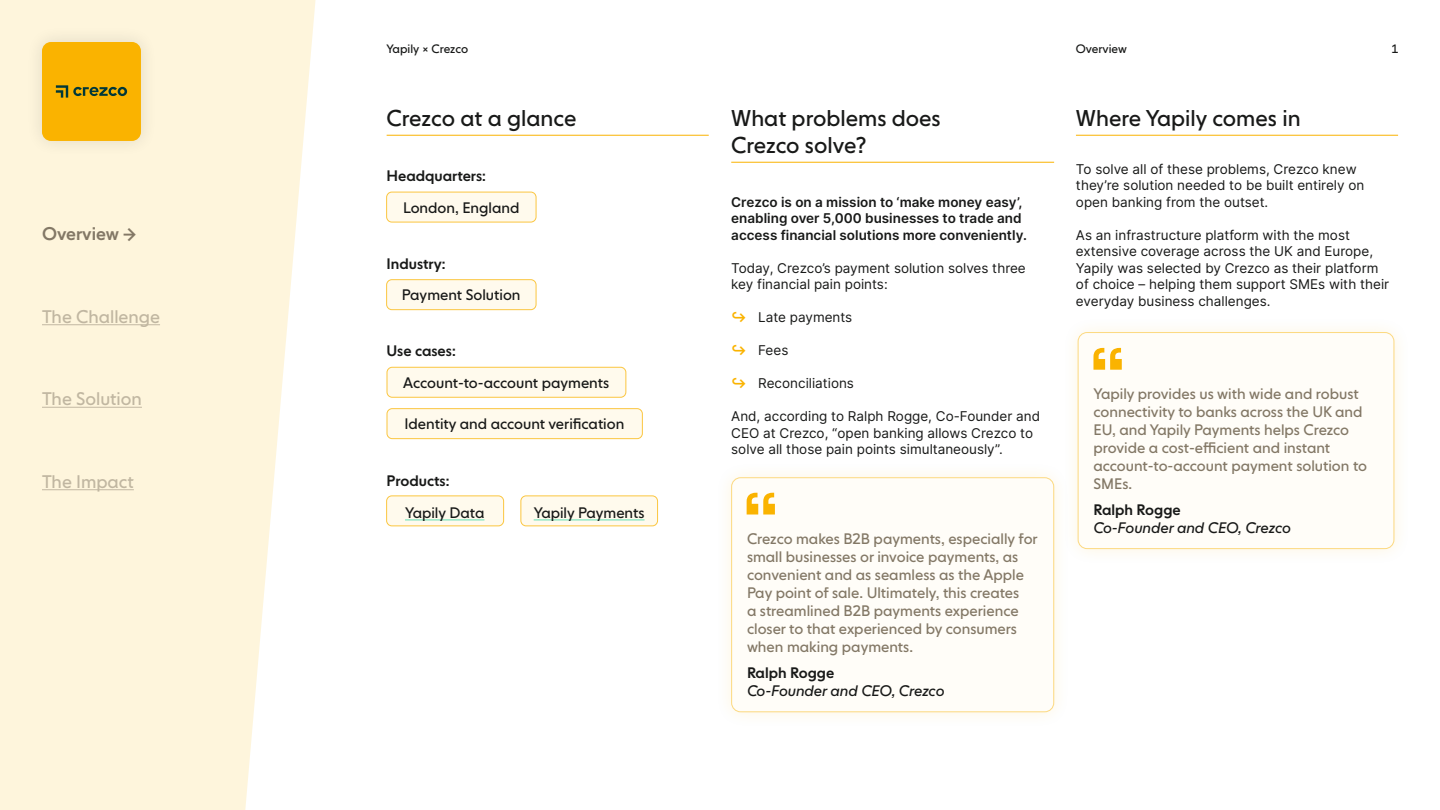
<style>
.page{position:relative;width:1440px;height:810px;background:#fff}
.page>*{position:absolute;margin:0;border:0;box-sizing:border-box;transform-origin:0 0}
.t1{font:22.5px/27px "NEXT Book";color:#181918}
.t2{font:18px "NEXT Book";color:#837866}
.t3{font:500 18px "NEXT Book";color:#837866}
.t4{font:15px/18px "NEXT Book";color:#837866}
.t5{font:15px "NEXT Book";color:#181918}
.t6{font:500 15px "NEXT Book";color:#181918}
.t7{font:italic 15px "NEXT Book";color:#181918}
.t8{font:13.5px/16.5px "Inter";color:#181918}
.t9{font:600 13.5px/16.5px "Inter";color:#181918}
.t10{font:12px "NEXT Book";color:#181918}
.s1{font-weight:700;color:#fab300}
</style>
<div class="page">
<hr style="left:387px;top:135px;width:322px;height:1px;background:#fab300">
<hr style="left:731px;top:162px;width:323px;height:1px;background:#fab300">
<div style="left:715px;top:461px;width:356px;height:268px;background:#fffdf8"></div>
<div style="left:731px;top:477px;width:323px;height:235px;border:1px solid #fcd980;border-radius:9px"></div>
<svg style="left:747px;top:493px;width:28px;height:22px"></svg>
<svg style="left:0;top:0;width:316px;height:810px;background:#fef6e0"></svg>
<div style="left:25px;top:25px;width:133px;height:133px;background:#fbf2d9"></div>
<div style="left:42px;top:42px;width:99px;height:99px;background:#fab300;border-radius:9px"></div>
<svg style="left:56px;top:85px;width:71px;height:13px"></svg>
<hr style="left:42px;top:324px;width:118px;height:1px;background:#837866">
<hr style="left:42px;top:407px;width:100px;height:1px;background:#837866">
<hr style="left:42px;top:489px;width:92px;height:1px;background:#837866">
<hr style="left:1076px;top:135px;width:322px;height:1px;background:#fab300">
<div style="left:1061px;top:316px;width:350px;height:250px;background:#fffdf8"></div>
<div style="left:1078px;top:332px;width:316px;height:217px;border:1px solid #fcd980;border-radius:9px"></div>
<svg style="left:1093px;top:348px;width:29px;height:22px"></svg>
<div style="left:387px;top:192px;width:149px;height:30px;background:#fffaed;border-radius:5px"></div>
<div style="left:386px;top:192px;width:150px;height:30px;border:1px solid #fbc640;border-radius:5px"></div>
<div style="left:387px;top:280px;width:149px;height:30px;background:#fffaed;border-radius:5px"></div>
<div style="left:386px;top:279px;width:150px;height:31px;border:1px solid #fbc640;border-radius:5px"></div>
<div style="left:387px;top:367px;width:239px;height:30px;background:#fffaed;border-radius:5px"></div>
<div style="left:387px;top:367px;width:239px;height:31px;border:1px solid #fbc640;border-radius:5px"></div>
<div style="left:387px;top:409px;width:255px;height:30px;background:#fffaed;border-radius:5px"></div>
<div style="left:387px;top:408px;width:256px;height:31px;border:1px solid #fbc640;border-radius:5px"></div>
<div style="left:387px;top:496px;width:117px;height:30px;background:#fffaed;border-radius:5px"></div>
<hr style="left:405px;top:520px;width:79px;height:1px;background:#63dfb3">
<div style="left:386px;top:496px;width:118px;height:30px;border:1px solid #fbc640;border-radius:5px"></div>
<div style="left:521px;top:496px;width:137px;height:30px;background:#fffaed;border-radius:5px"></div>
<hr style="left:534px;top:520px;width:111px;height:1px;background:#63dfb3">
<div style="left:520px;top:496px;width:138px;height:30px;border:1px solid #fbc640;border-radius:5px"></div>
<svg style="left:124px;top:228px;width:12px;height:14px"></svg>
<h2 class="t3" style="left:42px;top:223px;width:79px">Overview</h2>
<h2 class="t2" style="left:42px;top:305px;width:120px">The Challenge</h2>
<h2 class="t2" style="left:42px;top:388px;width:101px">The Solution</h2>
<h2 class="t2" style="left:42px;top:470px;width:93px">The Impact</h2>
<p class="t10" style="left:387px;top:42px;width:83px">Yapily × Crezco</p>
<p class="t10" style="left:1076px;top:42px;width:53px">Overview</p>
<p class="t10" style="left:1392px;top:42px;width:8px">1</p>
<h1 class="t1" style="left:387px;top:105px;width:191px">Crezco at a glance</h1>
<h1 class="t1" style="left:731px;top:105px;width:211px">What problems does<br>Crezco solve?</h1>
<p class="t6" style="left:387px;top:167px;width:101px">Headquarters:</p>
<p class="t5" style="left:403px;top:199px;width:118px">London, England</p>
<p class="t6" style="left:387px;top:254px;width:60px">Industry:</p>
<p class="t5" style="left:402px;top:286px;width:120px">Payment Solution</p>
<p class="t6" style="left:387px;top:342px;width:71px">Use cases:</p>
<p class="t5" style="left:403px;top:374px;width:207px">Account-to-account payments</p>
<p class="t5" style="left:405px;top:415px;width:221px">Identity and account verification</p>
<p class="t6" style="left:387px;top:472px;width:64px">Products:</p>
<p class="t5" style="left:405px;top:504px;width:81px">Yapily Data</p>
<p class="t5" style="left:534px;top:504px;width:112px">Yapily Payments</p>
<p class="t9" style="left:731px;top:193px;width:297px">Crezco is on a mission to ‘make money easy’, enabling over 5,000 businesses to trade and access financial solutions more conveniently.</p>
<p class="t8" style="left:731px;top:260px;width:296px">Today, Crezco’s payment solution solves three key financial pain points:</p>
<p class="t8" style="left:731px;top:309px;width:123px"><span class="s1">↪</span> Late payments</p>
<p class="t8" style="left:731px;top:342px;width:59px"><span class="s1">↪</span> Fees</p>
<p class="t8" style="left:731px;top:375px;width:124px"><span class="s1">↪</span> Reconciliations</p>
<p class="t8" style="left:731px;top:408px;width:310px">And, according to Ralph Rogge, Co-Founder and<br>CEO at Crezco, “open banking allows Crezco to solve all those pain points simultaneously”.</p>
<p class="t4" style="left:747px;top:530px;width:292px">Crezco makes B2B payments, especially for small businesses or invoice payments, as convenient and as seamless as the Apple Pay point of sale. Ultimately, this creates<br>a streamlined B2B payments experience closer to that experienced by consumers when making payments.</p>
<p class="t6" style="left:747px;top:664px;width:89px">Ralph Rogge</p>
<p class="t7" style="left:747px;top:682px;width:199px">Co-Founder and CEO, Crezco</p>
<h1 class="t1" style="left:1076px;top:105px;width:226px">Where Yapily comes in</h1>
<p class="t8" style="left:1076px;top:161px;width:290px">To solve all of these problems, Crezco knew they’re solution needed to be built entirely on open banking from the outset.</p>
<p class="t8" style="left:1076px;top:227px;width:315px">As an infrastructure platform with the most extensive coverage across the UK and Europe, Yapily was selected by Crezco as their platform of choice – helping them support SMEs with their everyday business challenges.</p>
<p class="t4" style="left:1093px;top:385px;width:275px">Yapily provides us with wide and robust connectivity to banks across the UK and EU, and Yapily Payments helps Crezco provide a cost-efficient and instant account-to-account payment solution to SMEs.</p>
<p class="t6" style="left:1093px;top:501px;width:89px">Ralph Rogge</p>
<p class="t7" style="left:1093px;top:519px;width:199px">Co-Founder and CEO, Crezco</p>
</div>
